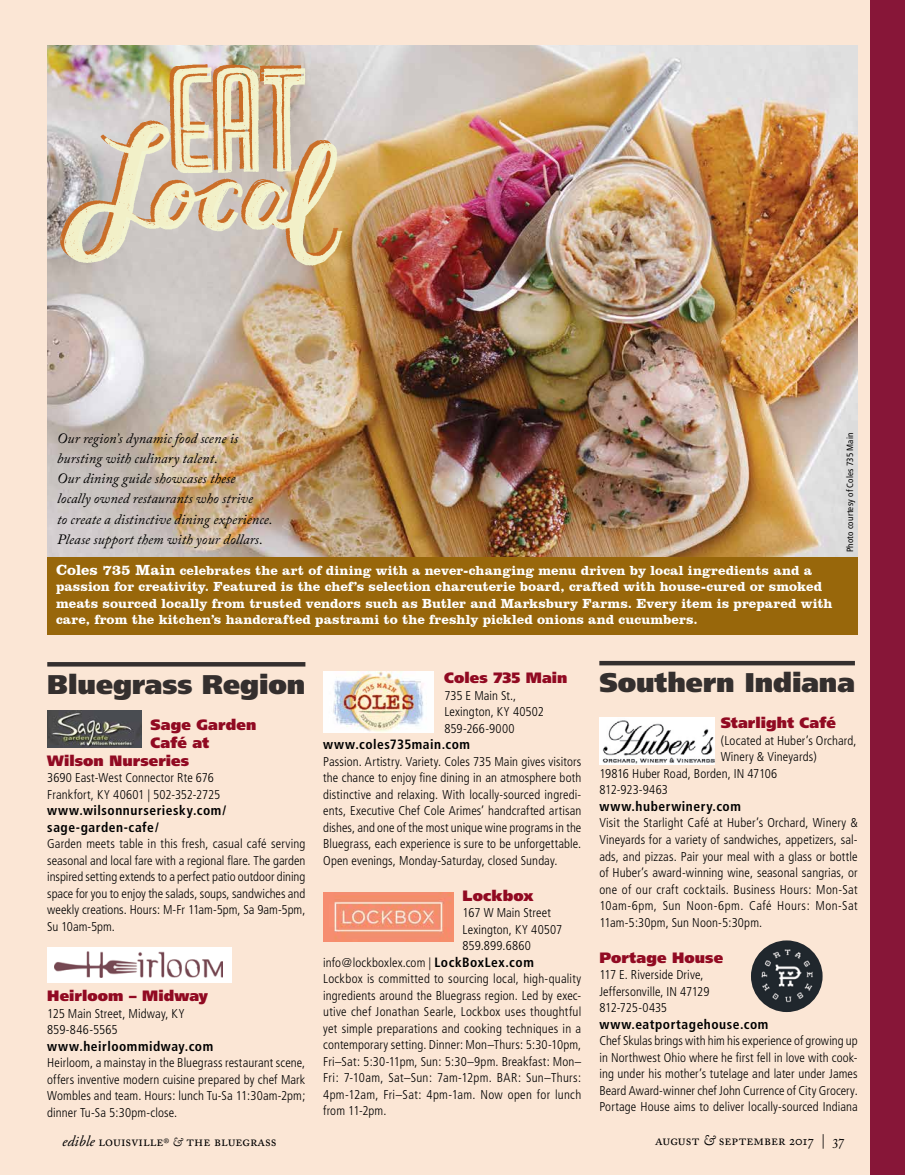
<style>
.page{position:relative;width:905px;height:1175px;background:#fff}
.page>*{position:absolute;margin:0;border:0;box-sizing:border-box;transform-origin:0 0}
.t1{font:900 27px "Frutiger";color:#342f2e}
.t2{font:900 15px "Frutiger";letter-spacing:.005em;color:#910a22}
.t3{font:italic 14.25px/20.2px "Adobe Caslon Pro";letter-spacing:.005em;color:#000}
.t4{font:14.25px "Adobe Caslon Pro";color:#000}
.t5{font:700 13.5px/16.5px "Clarendon BT";letter-spacing:.005em;color:#fff}
.t6{font:700 condensed 13.5px/16.5px "Frutiger";letter-spacing:.04em;color:#000}
.t7{font:300 condensed 12.75px/16.5px "Frutiger";letter-spacing:.01em;color:#000;text-align:justify}
.t8{font:condensed 9px "Frutiger";letter-spacing:.02em;color:#000}
.s1{font-size:15px}
.s2{font-weight:700;font-size:13.5px}
.s3{font-family:"Adobe Garamond Pro";font-style:italic;font-size:15px}
.s4{font-size:10.5px}
.s5{font-style:italic;font-size:12px}
.s6{font-style:italic}
</style>
<div class="page">
<div style="left:0;top:0;width:904px;height:1174px;background:#fbe6d5"></div>
<div style="left:47px;top:556px;width:810px;height:78px;background:#98670b"></div>
<hr style="left:47px;top:662px;width:258px;height:4px;background:#342f2e">
<img style="left:47px;top:710px;width:95px;height:37px">
<div style="left:47px;top:947px;width:184px;height:36px;background:#fff"></div>
<img style="left:54px;top:951px;width:169px;height:26px">
<img style="left:324px;top:892px;width:129px;height:49px">
<img style="left:323px;top:672px;width:111px;height:60px">
<hr style="left:599px;top:661px;width:255px;height:4px;background:#342f2e">
<img style="left:599px;top:717px;width:115px;height:47px">
<img style="left:751px;top:940px;width:71px;height:72px;border-radius:36px">
<div style="left:870px;top:0;width:34px;height:1174px;background:#871638"></div>
<img style="left:47px;top:45px;width:810px;height:512px">
<img style="left:50px;top:55px;width:304px;height:220px">
<img style="left:54px;top:58px;width:304px;height:220px">
<p class="t3" style="left:57px;top:427px;width:217px">Our region’s dynamic food scene is bursting with culinary talent.<br>Our dining guide showcases these<br>locally owned restaurants who strive<br>to create a distinctive dining experience.<br>Please support them with your dollars.</p>
<p class="t8" style="left:844px;top:552px;width:121px;rotate:-90deg">Photo courtesy of Coles 735 Main</p>
<p class="t5" style="left:56px;top:561px;width:778px"><span class="s1">Coles 735 Main</span> celebrates the art of dining with a never-changing menu driven by local ingredients and a passion for creativity. Featured is the chef’s selection charcuterie board, crafted with house-cured or smoked meats sourced locally from trusted vendors such as Butler and Marksbury Farms. Every item is prepared with care, from the kitchen’s handcrafted pastrami to the freshly pickled onions and cucumbers.</p>
<h1 class="t1" style="left:47px;top:667px;width:260px">Bluegrass Region</h1>
<p class="t2" style="left:151px;top:715px;width:107px">Sage Garden</p>
<p class="t2" style="left:151px;top:733px;width:60px">Café at</p>
<p class="t2" style="left:47px;top:751px;width:143px">Wilson Nurseries</p>
<p class="t7" style="left:47px;top:769px;width:174px">3690 East-West Connector Rte 676<br>Frankfort, KY 40601 | 502-352-2725</p>
<p class="t6" style="left:47px;top:802px;width:180px">www.wilsonnurseriesky.com/ sage-garden-cafe/</p>
<p class="t7" style="left:47px;top:835px;width:259px">Garden meets table in this fresh, casual café serving seasonal and local fare with a regional flare. The garden inspired setting extends to a perfect patio outdoor dining space for you to enjoy the salads, soups, sandwiches and weekly creations. Hours: M-Fr 11am-5pm, Sa 9am-5pm, Su 10am-5pm.</p>
<p class="t2" style="left:47px;top:986px;width:162px">Heirloom – Midway</p>
<p class="t7" style="left:47px;top:1005px;width:139px">125 Main Street, Midway, KY<br>859-846-5565</p>
<p class="t6" style="left:47px;top:1037px;width:167px">www.heirloommidway.com</p>
<p class="t7" style="left:47px;top:1054px;width:259px">Heirloom, a mainstay in the Bluegrass restaurant scene, offers inventive modern cuisine prepared by chef Mark Wombles and team. Hours: lunch Tu-Sa 11:30am-2pm; dinner Tu-Sa 5:30pm-close.</p>
<p class="t2" style="left:444px;top:669px;width:125px">Coles 735 Main</p>
<p class="t7" style="left:444px;top:687px;width:101px;text-align:left">735 E Main St.,<br>Lexington, KY 40502<br>859-266-9000</p>
<p class="t6" style="left:323px;top:736px;width:148px">www.coles735main.com</p>
<p class="t7" style="left:323px;top:753px;width:260px">Passion. Artistry. Variety. Coles 735 Main gives visitors the chance to enjoy fine dining in an atmosphere both distinctive and relaxing. With locally-sourced ingredi&shy;ents, Executive Chef Cole Arimes’ handcrafted artisan dishes, and one of the most unique wine programs in the Bluegrass, each experience is sure to be unforgettable.<br>Open evenings, Monday-Saturday, closed Sunday.</p>
<p class="t2" style="left:462px;top:886px;width:72px">Lockbox</p>
<p class="t7" style="left:462px;top:905px;width:90px">167 W Main Street</p>
<p class="t7" style="left:462px;top:921px;width:101px">Lexington, KY 40507</p>
<p class="t7" style="left:462px;top:938px;width:70px">859.899.6860</p>
<p class="t7" style="left:323px;top:954px;width:212px">info@lockboxlex.com | <span class="s2">LockBoxLex.com</span></p>
<p class="t7" style="left:323px;top:971px;width:260px">Lockbox is committed to sourcing local, high-quality</p>
<p class="t7" style="left:323px;top:987px;width:259px">ingredients around the Bluegrass region. Led by exec-</p>
<p class="t7" style="left:323px;top:1004px;width:259px">utive chef Jonathan Searle, Lockbox uses thoughtful</p>
<p class="t7" style="left:323px;top:1020px;width:259px">yet simple preparations and cooking techniques in a</p>
<p class="t7" style="left:323px;top:1037px;width:260px">contemporary setting. Dinner: Mon–Thurs: 5:30-10pm,</p>
<p class="t7" style="left:323px;top:1053px;width:259px">Fri–Sat: 5:30-11pm, Sun: 5:30–9pm. Breakfast: Mon–</p>
<p class="t7" style="left:323px;top:1070px;width:260px">Fri: 7-10am, Sat–Sun: 7am-12pm. BAR: Sun–Thurs:</p>
<p class="t7" style="left:323px;top:1086px;width:259px">4pm-12am, Fri–Sat: 4pm-1am. Now open for lunch</p>
<p class="t7" style="left:323px;top:1103px;width:65px">from 11-2pm.</p>
<h1 class="t1" style="left:599px;top:666px;width:257px">Southern Indiana</h1>
<p class="t2" style="left:720px;top:714px;width:117px">Starlight Café</p>
<p class="t7" style="left:720px;top:732px;width:137px">(Located at Huber’s Orchard,</p>
<p class="t7" style="left:720px;top:749px;width:97px">Winery &amp; Vineyards)</p>
<p class="t7" style="left:599px;top:765px;width:179px">19816 Huber Road, Borden, IN 47106</p>
<p class="t7" style="left:599px;top:782px;width:70px">812-923-9463</p>
<p class="t6" style="left:599px;top:798px;width:143px">www.huberwinery.com</p>
<p class="t7" style="left:599px;top:815px;width:260px">Visit the Starlight Café at Huber’s Orchard, Winery &amp; Vineyards for a variety of sandwiches, appetizers, sal&shy;ads, and pizzas. Pair your meal with a glass or bottle of Huber’s award-winning wine, seasonal sangrias, or one of our craft cocktails. Business Hours: Mon-Sat 10am-6pm, Sun Noon-6pm. Café Hours: Mon-Sat 11am-5:30pm, Sun Noon-5:30pm.</p>
<p class="t2" style="left:599px;top:948px;width:125px">Portage House</p>
<p class="t7" style="left:599px;top:966px;width:112px;text-align:left">117 E. Riverside Drive,<br>Jeffersonville, IN 47129<br>812-725-0435</p>
<p class="t6" style="left:599px;top:1015px;width:170px">www.eatportagehouse.com</p>
<p class="t7" style="left:599px;top:1032px;width:260px">Chef Skulas brings with him his experience of growing up in Northwest Ohio where he first fell in love with cook&shy;ing under his mother’s tutelage and later under James Beard Award-winner chef John Currence of City Grocery.<br>Portage House aims to deliver locally-sourced Indiana</p>
<p class="t4" style="left:62px;top:1132px;width:216px"><span class="s3">edible</span> louisville<span class="s4">®</span> <span class="s5">&amp;</span> the bluegrass</p>
<p class="t4" style="left:655px;top:1131px;width:190px">august <span class="s6">&amp;</span> september 2017 | 37</p>
</div>
